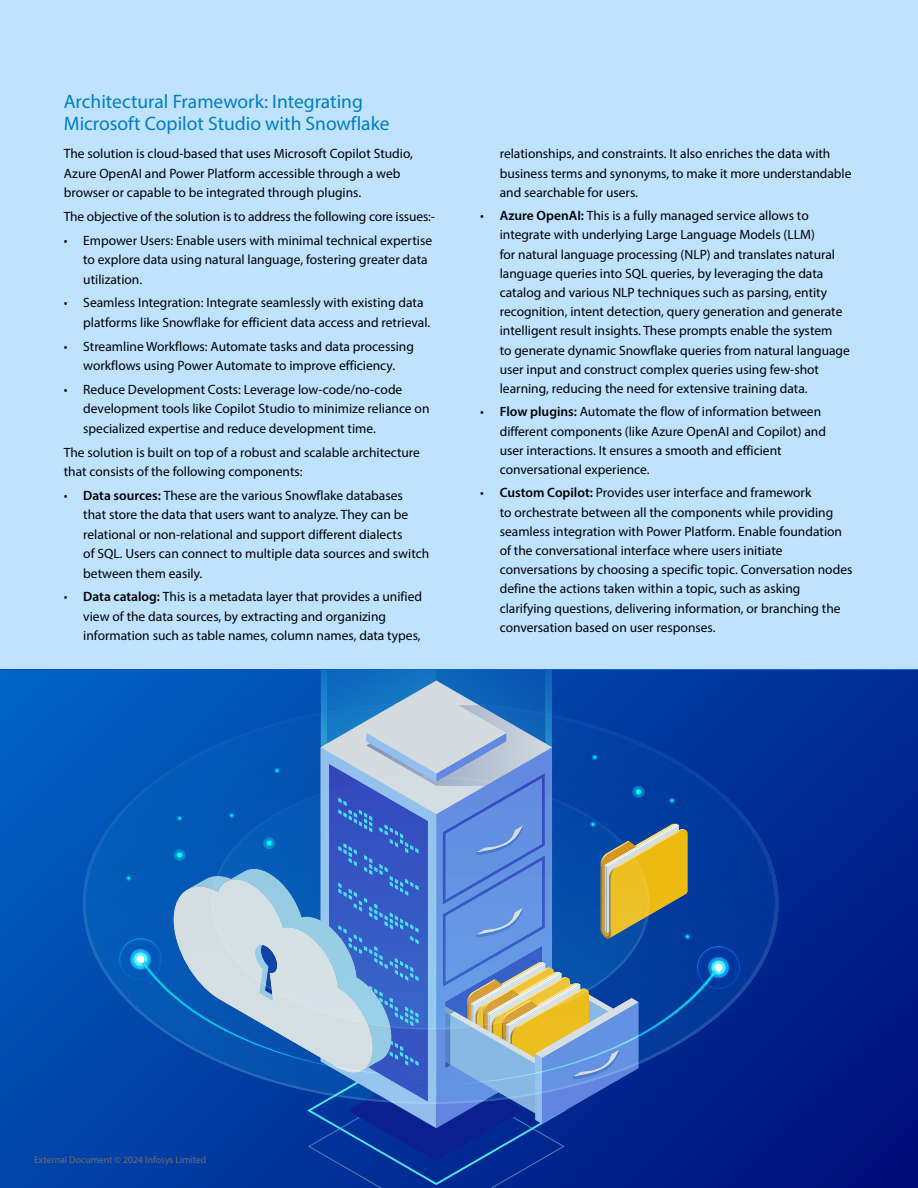
<style>
.page{position:relative;width:918px;height:1188px;background:#bfe3ff}
.page>*{position:absolute;margin:0;border:0;box-sizing:border-box;transform-origin:0 0}
.t1{font:19.5px/22.5px "Myriad Pro";color:#007dc3}
.t2{font:13.5px/19.2px "Myriad Pro";color:#000}
.t3{font:9.75px "Myriad Pro";color:#6d6e71}
.s1{font-weight:600}
</style>
<div class="page">
<svg style="left:0;top:670px;width:918px;height:518px;background:#00359b"></svg>
<div style="left:136px;top:767px;width:38px;height:239px;background:#0359b7"></div>
<div style="left:690px;top:767px;width:35px;height:136px;background:#02399c"></div>
<div style="left:94px;top:799px;width:43px;height:146px;background:#035bb8"></div>
<img style="left:724px;top:799px;width:43px;height:104px">
<img style="left:83px;top:857px;width:5px;height:9px">
<img style="left:773px;top:857px;width:5px;height:9px">
<img style="left:153px;top:975px;width:21px;height:91px">
<img style="left:119px;top:938px;width:43px;height:42px">
<img style="left:137px;top:947px;width:15px;height:8px">
<img style="left:137px;top:949px;width:14px;height:6px">
<img style="left:137px;top:952px;width:11px;height:3px">
<svg style="left:137px;top:955px;width:18px;height:22px"></svg>
<img style="left:690px;top:903px;width:89px;height:161px">
<img style="left:142px;top:750px;width:32px;height:41px">
<img style="left:690px;top:750px;width:30px;height:41px">
<img style="left:107px;top:789px;width:41px;height:41px">
<img style="left:713px;top:789px;width:42px;height:41px">
<img style="left:88px;top:828px;width:24px;height:40px">
<img style="left:750px;top:828px;width:23px;height:40px">
<img style="left:83px;top:866px;width:12px;height:91px">
<img style="left:766px;top:866px;width:13px;height:92px">
<img style="left:94px;top:945px;width:43px;height:66px">
<img style="left:724px;top:945px;width:43px;height:66px">
<img style="left:136px;top:1006px;width:38px;height:36px">
<img style="left:690px;top:1006px;width:35px;height:36px">
<svg style="left:126px;top:875px;width:5px;height:6px"></svg>
<svg style="left:174px;top:670px;width:516px;height:518px;background:#4472b7"></svg>
<h1 class="t1" style="left:64px;top:89px;width:327px">Architectural Framework: Integrating<br>Microsoft Copilot Studio with Snowflake</h1>
<p class="t2" style="left:64px;top:144px;width:351px">The solution is cloud-based that uses Microsoft Copilot Studio,<br>Azure OpenAI and Power Platform accessible through a web browser or capable to be integrated through plugins.</p>
<p class="t2" style="left:64px;top:206px;width:373px">The objective of the solution is to address the following core issues:-</p>
<p class="t2" style="left:83px;top:230px;width:350px;text-indent:-19px">• Empower Users: Enable users with minimal technical expertise to explore data using natural language, fostering greater data utilization.</p>
<p class="t2" style="left:83px;top:293px;width:349px;text-indent:-19px">• Seamless Integration: Integrate seamlessly with existing data platforms like Snowflake for efficient data access and retrieval.</p>
<p class="t2" style="left:64px;top:336px;width:352px;text-align:center">• Streamline Workflows: Automate tasks and data processing workflows using Power Automate to improve efficiency.</p>
<p class="t2" style="left:83px;top:379px;width:348px;text-indent:-19px">• Reduce Development Costs: Leverage low-code/no-code development tools like Copilot Studio to minimize reliance on specialized expertise and reduce development time.</p>
<p class="t2" style="left:64px;top:442px;width:358px">The solution is built on top of a robust and scalable architecture that consists of the following components:</p>
<p class="t2" style="left:83px;top:485px;width:347px;text-indent:-19px">• <span class="s1">Data sources:</span> These are the various Snowflake databases<br>that store the data that users want to analyze. They can be relational or non-relational and support different dialects<br>of SQL. Users can connect to multiple data sources and switch between them easily.</p>
<p class="t2" style="left:83px;top:587px;width:340px;text-indent:-19px">• <span class="s1">Data catalog:</span> This is a metadata layer that provides a unified view of the data sources, by extracting and organizing information such as table names, column names, data types,</p>
<p class="t2" style="left:500px;top:144px;width:353px">relationships, and constraints. It also enriches the data with business terms and synonyms, to make it more understandable and searchable for users.</p>
<p class="t2" style="left:500px;top:206px;width:352px;text-indent:-19px">• <span class="s1">Azure OpenAI:</span> This is a fully managed service allows to integrate with underlying Large Language Models (LLM)<br>for natural language processing (NLP) and translates natural language queries into SQL queries, by leveraging the data catalog and various NLP techniques such as parsing, entity recognition, intent detection, query generation and generate intelligent result insights. These prompts enable the system<br>to generate dynamic Snowflake queries from natural language user input and construct complex queries using few-shot learning, reducing the need for extensive training data.</p>
<p class="t2" style="left:500px;top:402px;width:328px;text-indent:-19px">• <span class="s1">Flow plugins:</span> Automate the flow of information between different components (like Azure OpenAI and Copilot) and user interactions. It ensures a smooth and efficient conversational experience.</p>
<p class="t2" style="left:500px;top:483px;width:354px;text-indent:-19px">• <span class="s1">Custom Copilot:</span> Provides user interface and framework<br>to orchestrate between all the components while providing seamless integration with Power Platform. Enable foundation of the conversational interface where users initiate conversations by choosing a specific topic. Conversation nodes define the actions taken within a topic, such as asking clarifying questions, delivering information, or branching the conversation based on user responses.</p>
<p class="t3" style="left:34px;top:1154px;width:174px">External Document © 2024 Infosys Limited</p>
</div>
